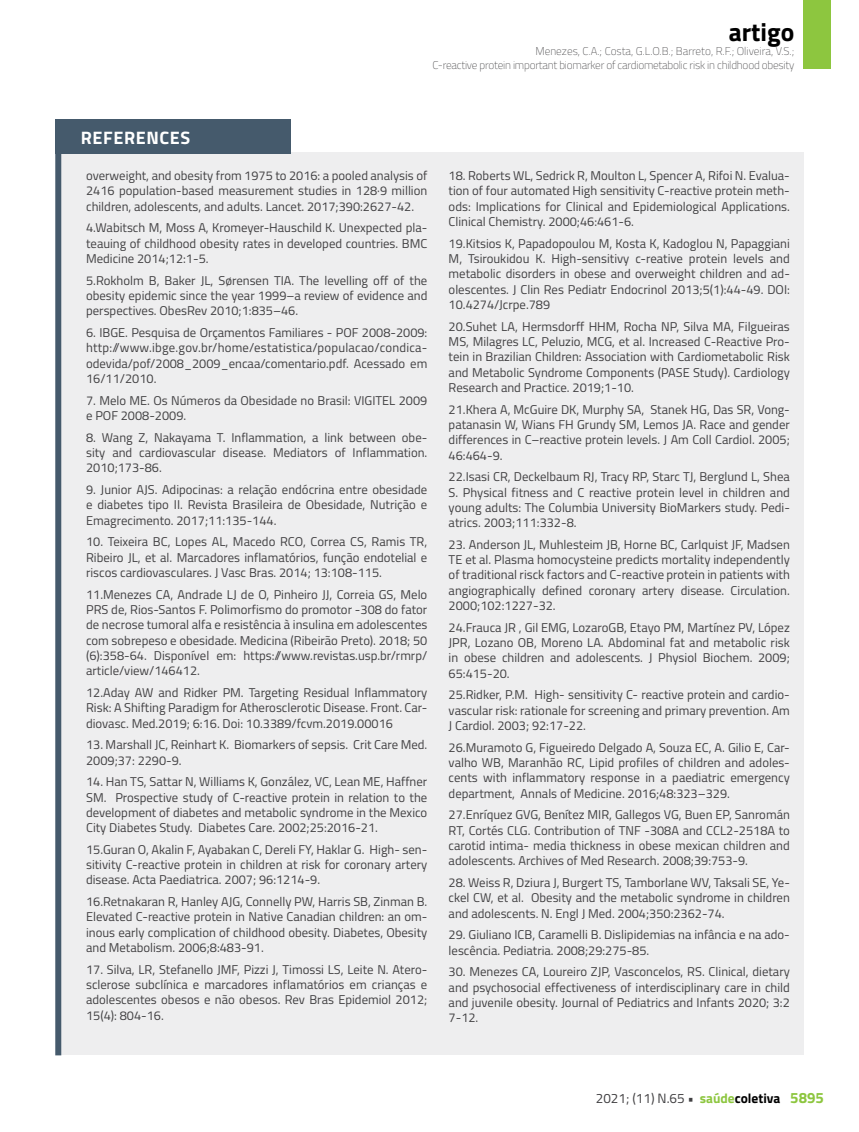
<style>
.page{position:relative;width:859px;height:1132px;background:#fff}
.page>*{position:absolute;margin:0;border:0;box-sizing:border-box;transform-origin:0 0}
.t1{font:700 25.5px "Titillium";color:#000}
.t2{font:700 18px "Titillium";letter-spacing:.035em;color:#fff}
.t3{font:13.5px "Titillium";color:#414042}
.t4{font:12.75px/15.3px "Titillium";color:#414042;text-align:justify}
.t5{font:100 11.25px/13.5px "Titillium";letter-spacing:-.02em;color:#414042;text-align:right}
.s1{font-weight:700}
.s2{font-weight:700;color:#8dc63f}
.s3{font-weight:700;color:#000}
.s4{font-weight:700;font-size:15px;color:#8dc63f}
</style>
<div class="page">
<div style="left:804px;top:0;width:27px;height:69px;background:#8dc63f"></div>
<div style="left:61px;top:152px;width:743px;height:902px;background:#eeeeef"></div>
<div style="left:55px;top:118px;width:236px;height:35px;background:#455a6c"></div>
<div style="left:55px;top:135px;width:6px;height:919px;background:#455a6c"></div>
<h1 class="t1" style="left:729px;top:12px;width:67px">artigo</h1>
<p class="t5" style="left:432px;top:44px;width:363px">Menezes, C.A.; Costa, G.L.O.B.; Barreto, R.F.; Oliveira, V.S.;<br>C-reactive protein important biomarker of cardiometabolic risk in childhood obesity</p>
<h2 class="t2" style="left:81px;top:124px;width:111px">REFERENCES</h2>
<p class="t4" style="left:86px;top:167px;width:343px">overweight, and obesity from 1975 to 2016: a pooled analysis of 2416 population-based measurement studies in 128·9 million children, adolescents, and adults. Lancet. 2017;390:2627-42.</p>
<p class="t4" style="left:86px;top:219px;width:343px">4.Wabitsch M, Moss A, Kromeyer-Hauschild K. Unexpected pla&shy;teauing of childhood obesity rates in developed countries. BMC Medicine 2014;12:1-5.</p>
<p class="t4" style="left:86px;top:272px;width:343px">5.Rokholm B, Baker JL, Sørensen TIA. The levelling off of the obesity epidemic since the year 1999–a review of evidence and perspectives. ObesRev 2010;1:835–46.</p>
<p class="t4" style="left:86px;top:324px;width:343px">6. IBGE. Pesquisa de Orçamentos Familiares - POF 2008-2009: http://www.ibge.gov.br/home/estatistica/populacao/condica&shy;odevida/pof/2008_2009_encaa/comentario.pdf. Acessado em 16/11/2010.</p>
<p class="t4" style="left:86px;top:392px;width:343px">7. Melo ME. Os Números da Obesidade no Brasil: VIGITEL 2009 e POF 2008-2009.</p>
<p class="t4" style="left:86px;top:429px;width:343px">8. Wang Z, Nakayama T. Inflammation, a link between obe&shy;sity and cardiovascular disease. Mediators of Inflammation.<br>2010;173-86.</p>
<p class="t4" style="left:86px;top:481px;width:343px">9. Junior AJS. Adipocinas: a relação endócrina entre obesidade e diabetes tipo II. Revista Brasileira de Obesidade, Nutrição e Emagrecimento. 2017;11:135-144.</p>
<p class="t4" style="left:86px;top:533px;width:343px">10. Teixeira BC, Lopes AL, Macedo RCO, Correa CS, Ramis TR, Ribeiro JL, et al. Marcadores inflamatórios, função endotelial e riscos cardiovasculares. J Vasc Bras. 2014; 13:108-115.</p>
<p class="t4" style="left:86px;top:585px;width:343px">11.Menezes CA, Andrade LJ de O, Pinheiro JJ, Correia GS, Melo PRS de, Rios-Santos F. Polimorfismo do promotor -308 do fator de necrose tumoral alfa e resistência à insulina em adolescentes com sobrepeso e obesidade. Medicina (Ribeirão Preto). 2018; 50 (6):358-64. Disponível em: https://www.revistas.usp.br/rmrp/ article/view/146412.</p>
<p class="t4" style="left:86px;top:684px;width:343px">12.Aday AW and Ridker PM. Targeting Residual Inflammatory Risk: A Shifting Paradigm for Atherosclerotic Disease. Front. Car&shy;diovasc. Med.2019; 6:16. Doi: 10.3389/fcvm.2019.00016</p>
<p class="t4" style="left:86px;top:736px;width:343px">13. Marshall JC, Reinhart K. Biomarkers of sepsis. Crit Care Med.<br>2009;37: 2290-9.</p>
<p class="t4" style="left:86px;top:773px;width:343px">14. Han TS, Sattar N, Williams K, González, VC, Lean ME, Haffner SM. Prospective study of C-reactive protein in relation to the development of diabetes and metabolic syndrome in the Mexico City Diabetes Study. Diabetes Care. 2002;25:2016-21.</p>
<p class="t4" style="left:86px;top:840px;width:343px">15.Guran O, Akalin F, Ayabakan C, Dereli FY, Haklar G. High- sen&shy;sitivity C-reactive protein in children at risk for coronary artery disease. Acta Paediatrica. 2007; 96:1214-9.</p>
<p class="t4" style="left:86px;top:893px;width:343px">16.Retnakaran R, Hanley AJG, Connelly PW, Harris SB, Zinman B.<br>Elevated C-reactive protein in Native Canadian children: an om&shy;inous early complication of childhood obesity. Diabetes, Obesity and Metabolism. 2006;8:483-91.</p>
<p class="t4" style="left:86px;top:960px;width:343px">17. Silva, LR, Stefanello JMF, Pizzi J, Timossi LS, Leite N. Atero&shy;sclerose subclínica e marcadores inflamatórios em crianças e adolescentes obesos e não obesos. Rev Bras Epidemiol 2012; 15(4): 804-16.</p>
<p class="t4" style="left:449px;top:167px;width:343px">18. Roberts WL, Sedrick R, Moulton L, Spencer A, Rifoi N. Evalua&shy;tion of four automated High sensitivity C-reactive protein meth&shy;ods: Implications for Clinical and Epidemiological Applications.<br>Clinical Chemistry. 2000;46:461-6.</p>
<p class="t4" style="left:449px;top:235px;width:343px">19.Kitsios K, Papadopoulou M, Kosta K, Kadoglou N, Papaggiani M, Tsiroukidou K. High-sensitivy c-reative protein levels and metabolic disorders in obese and overweight children and ad&shy;olescentes. J Clin Res Pediatr Endocrinol 2013;5(1):44-49. DOI:<br>10.4274/Jcrpe.789</p>
<p class="t4" style="left:449px;top:318px;width:343px">20.Suhet LA, Hermsdorff HHM, Rocha NP, Silva MA, Filgueiras MS, Milagres LC, Peluzio, MCG, et al. Increased C-Reactive Pro&shy;tein in Brazilian Children: Association with Cardiometabolic Risk and Metabolic Syndrome Components (PASE Study). Cardiology Research and Practice. 2019;1-10.</p>
<p class="t4" style="left:449px;top:400px;width:343px">21.Khera A, McGuire DK, Murphy SA, Stanek HG, Das SR, Vong&shy;patanasin W, Wians FH Grundy SM, Lemos JA. Race and gender differences in C–reactive protein levels. J Am Coll Cardiol. 2005; 46:464-9.</p>
<p class="t4" style="left:449px;top:468px;width:343px">22.Isasi CR, Deckelbaum RJ, Tracy RP, Starc TJ, Berglund L, Shea S. Physical fitness and C reactive protein level in children and young adults: The Columbia University BioMarkers study. Pedi&shy;atrics. 2003;111:332-8.</p>
<p class="t4" style="left:449px;top:536px;width:343px">23. Anderson JL, Muhlesteim JB, Horne BC, Carlquist JF, Madsen TE et al. Plasma homocysteine predicts mortality independently of traditional risck factors and C-reactive protein in patients with angiographically defined coronary artery disease. Circulation.<br>2000;102:1227-32.</p>
<p class="t4" style="left:449px;top:619px;width:343px">24.Frauca JR , Gil EMG, LozaroGB, Etayo PM, Martínez PV, López JPR, Lozano OB, Moreno LA. Abdominal fat and metabolic risk in obese children and adolescents. J Physiol Biochem. 2009; 65:415-20.</p>
<p class="t4" style="left:449px;top:686px;width:343px">25.Ridker, P.M. High- sensitivity C- reactive protein and cardio&shy;vascular risk: rationale for screening and primary prevention. Am J Cardiol. 2003; 92:17-22.</p>
<p class="t4" style="left:449px;top:738px;width:343px">26.Muramoto G, Figueiredo Delgado A, Souza EC, A. Gilio E, Car&shy;valho WB, Maranhão RC, Lipid profiles of children and adoles&shy;cents with inflammatory response in a paediatric emergency department, Annals of Medicine. 2016;48:323–329.</p>
<p class="t4" style="left:449px;top:806px;width:343px">27.Enríquez GVG, Benítez MIR, Gallegos VG, Buen EP, Sanromán RT, Cortés CLG. Contribution of TNF -308A and CCL2-2518A to carotid intima- media thickness in obese mexican children and adolescents. Archives of Med Research. 2008;39:753-9.</p>
<p class="t4" style="left:449px;top:874px;width:343px">28. Weiss R, Dziura J, Burgert TS, Tamborlane WV, Taksali SE, Ye&shy;ckel CW, et al. Obesity and the metabolic syndrome in children and adolescents. N. Engl J Med. 2004;350:2362-74.</p>
<p class="t4" style="left:449px;top:926px;width:343px">29. Giuliano ICB, Caramelli B. Dislipidemias na infância e na ado&shy;lescência. Pediatria. 2008;29:275-85.</p>
<p class="t4" style="left:449px;top:963px;width:343px">30. Menezes CA, Loureiro ZJP, Vasconcelos, RS. Clinical, dietary and psychosocial effectiveness of interdisciplinary care in child and juvenile obesity. Journal of Pediatrics and Infants 2020; 3:2<br>7-12.</p>
<p class="t3" style="left:596px;top:1087px;width:230px">2021; (11) N.65 <span class="s1">•</span> <span class="s2">saúde</span><span class="s3">coletiva</span> <span class="s4">5895</span></p>
</div>
